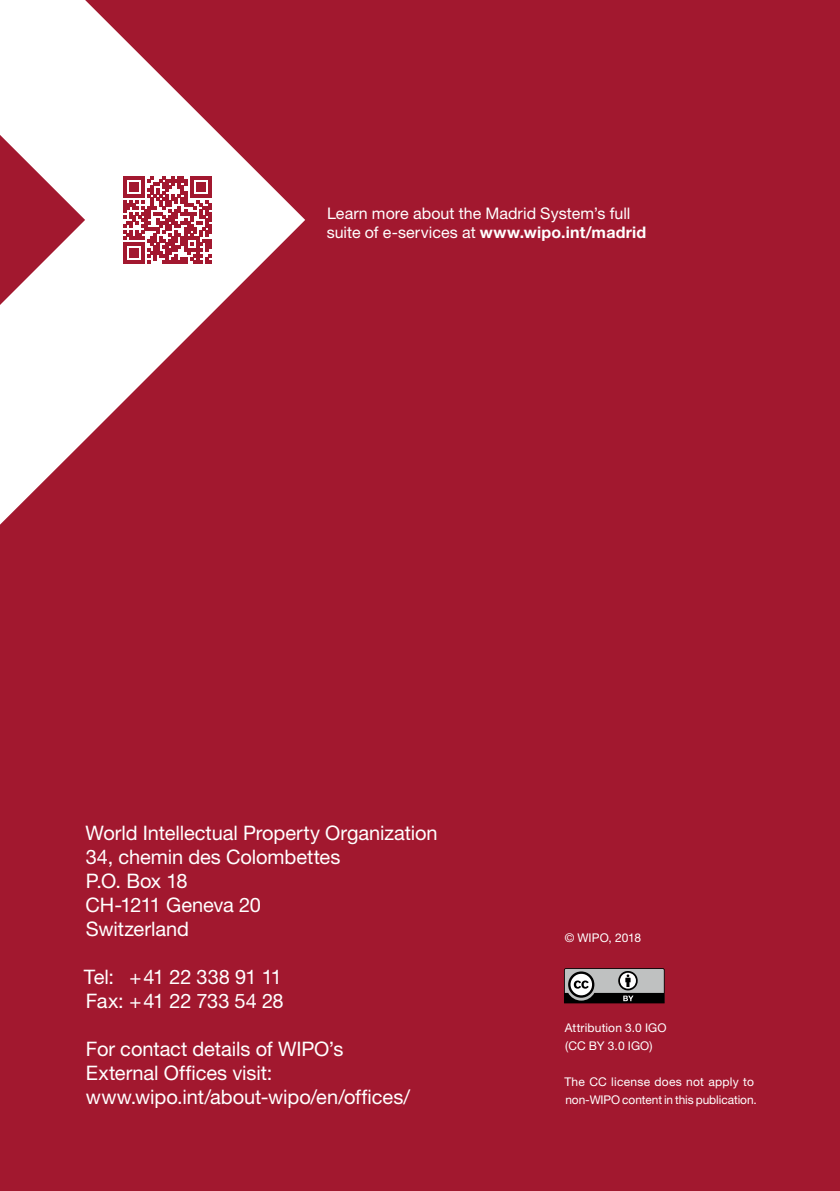
<style>
.page{position:relative;width:840px;height:1191px;background:#fff}
.page>*{position:absolute;margin:0;border:0;box-sizing:border-box;transform-origin:0 0}
.adresse{font:20px "Helvetica Neue LT Std";letter-spacing:-.005em;color:#fff}
.adresse-2{font:20px "Helvetica Neue LT Std";letter-spacing:-.025em;color:#fff}
.Tip_or_note{font:16px/19.2px "Helvetica Neue LT Std";letter-spacing:.005em;color:#fff}
.t1{font:12px/18px "Helvetica Neue LT Std";letter-spacing:.01em;color:#fff}
.s1{font-weight:700}
</style>
<div class="page">
<div style="left:0;top:0;width:839px;height:1191px;background:#a2182f"></div>
<svg style="left:0;top:0;width:305px;height:524px"></svg>
<svg style="left:123px;top:176px;width:88px;height:88px"></svg>
<svg style="left:564px;top:968px;width:100px;height:35px;background:#7f7f7f"></svg>
<p class="Tip_or_note" style="left:326px;top:203px;width:321px">Learn more about the Madrid System’s full suite of e-services at <span class="s1">www.wipo.int/madrid</span></p>
<p class="adresse" style="left:86px;top:821px;width:353px">World Intellectual Property Organization</p>
<p class="adresse" style="left:86px;top:845px;width:256px">34, chemin des Colombettes</p>
<p class="adresse" style="left:86px;top:869px;width:103px">P.O. Box 18</p>
<p class="adresse" style="left:85px;top:893px;width:177px">CH-1211 Geneva 20</p>
<p class="adresse" style="left:86px;top:917px;width:105px">Switzerland</p>
<p class="adresse-2" style="left:84px;top:965px;width:199px">Tel: +41 22 338 91 11</p>
<p class="adresse" style="left:86px;top:989px;width:199px">Fax: +41 22 733 54 28</p>
<p class="adresse" style="left:86px;top:1037px;width:259px">For contact details of WIPO’s</p>
<p class="adresse" style="left:86px;top:1061px;width:188px">External Offices visit:</p>
<p class="adresse" style="left:86px;top:1085px;width:326px">www.wipo.int/about-wipo/en/offices/</p>
<p class="t1" style="left:564px;top:929px;width:78px">© WIPO, 2018</p>
<p class="t1" style="left:564px;top:1019px;width:103px">Attribution 3.0 IGO</p>
<p class="t1" style="left:565px;top:1037px;width:89px">(CC BY 3.0 IGO)</p>
<p class="t1" style="left:564px;top:1073px;width:194px">The CC license does not apply to non-WIPO content in this publication.</p>
</div>
